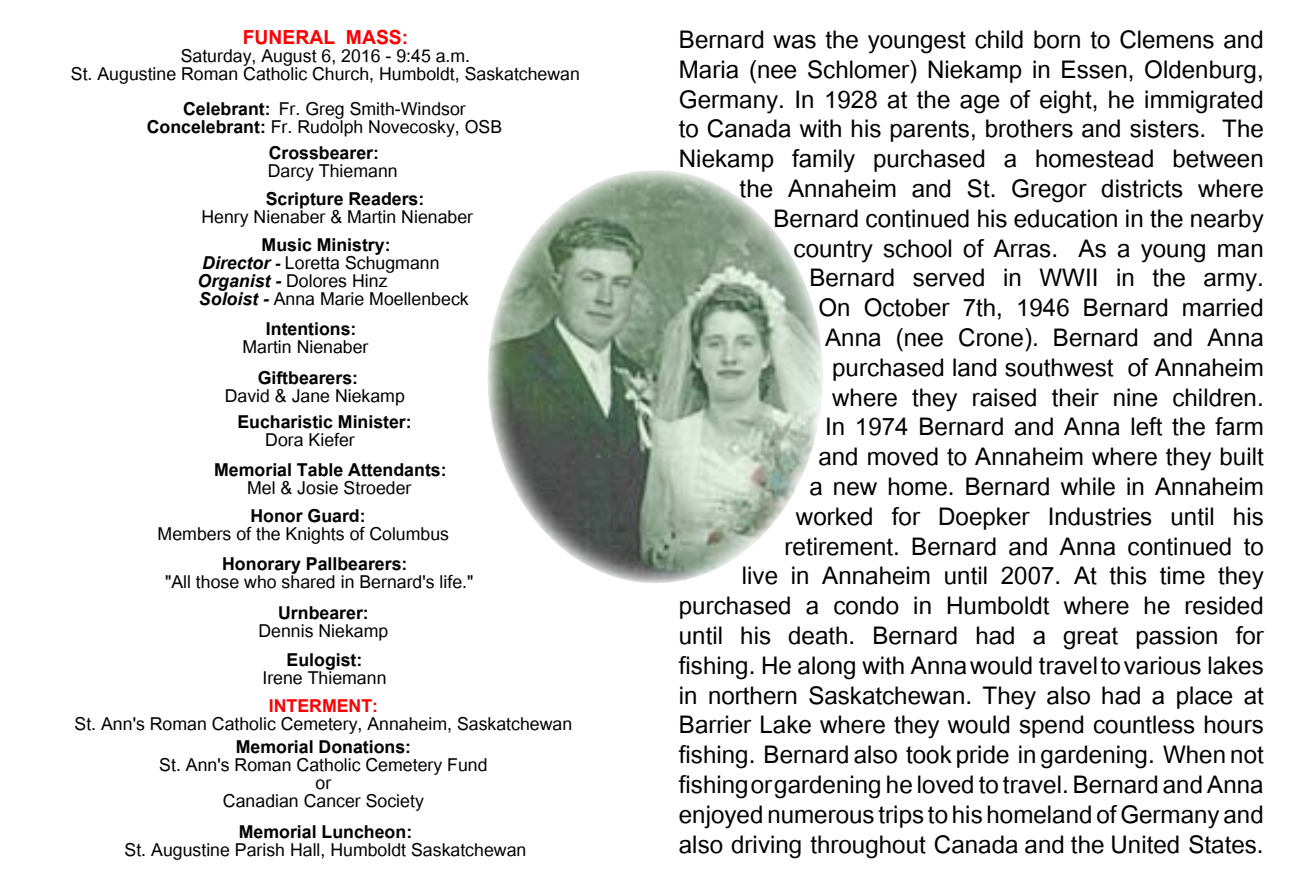
<style>
.page{position:relative;width:1296px;height:891px;background:#fff}
.page>*{position:absolute;margin:0;border:0;box-sizing:border-box;transform-origin:0 0}
.t1{font:33.75px/29.7px "Utsaah";color:#000;text-align:right}
.t2{font:700 27px "Utsaah";color:#f00}
.t3{font:24.75px/18px "Utsaah";color:#000;text-align:center}
.t4{font:700 24.75px "Utsaah";color:#000}
.t5{font:700 24.75px "Utsaah";color:#f00}
.s1{font-weight:700}
.s2{font-weight:700;font-style:italic}
.s3{font-weight:700;font-style:italic;font-size:22.5px}
</style>
<div class="page">
<img style="left:488px;top:170px;width:335px;height:413px">
<p class="t2" style="left:243px;top:24px;width:167px">FUNERAL MASS:</p>
<p class="t3" style="left:71px;top:49px;width:511px">Saturday, August 6, 2016 - 9:45 a.m.<br>St. Augustine Roman Catholic Church, Humboldt, Saskatchewan</p>
<p class="t3" style="left:147px;top:102px;width:357px"><span class="s1">Celebrant:</span> Fr. Greg Smith-Windsor<br><span class="s1">Concelebrant:</span> Fr. Rudolph Novecosky, OSB</p>
<p class="t4" style="left:269px;top:141px;width:112px">Crossbearer:</p>
<p class="t3" style="left:268px;top:164px;width:131px">Darcy Thiemann</p>
<p class="t4" style="left:266px;top:187px;width:160px">Scripture Readers:</p>
<p class="t3" style="left:201px;top:210px;width:273px">Henry Nienaber &amp; Martin Nienaber</p>
<p class="t3" style="left:198px;top:238px;width:273px;text-align:left;text-indent:64px"><span class="s1">Music Ministry:<br></span><span class="s2">Director</span> <span class="s3">-</span> Loretta Schugmann<br><span class="s2">Organist -</span> Dolores Hinz<br><span class="s2">Soloist -</span> Anna Marie Moellenbeck</p>
<p class="t4" style="left:266px;top:317px;width:92px">Intentions:</p>
<p class="t3" style="left:243px;top:340px;width:128px">Martin Nienaber</p>
<p class="t4" style="left:258px;top:366px;width:102px">Giftbearers:</p>
<p class="t3" style="left:225px;top:389px;width:182px">David &amp; Jane Niekamp</p>
<p class="t4" style="left:237px;top:410px;width:176px">Eucharistic Minister:</p>
<p class="t3" style="left:265px;top:433px;width:91px">Dora Kiefer</p>
<p class="t4" style="left:214px;top:458px;width:234px">Memorial Table Attendants:</p>
<p class="t3" style="left:247px;top:481px;width:166px">Mel &amp; Josie Stroeder</p>
<p class="t4" style="left:250px;top:503px;width:117px">Honor Guard:</p>
<p class="t3" style="left:158px;top:526px;width:293px">Members of the Knights of Columbus</p>
<p class="t4" style="left:222px;top:552px;width:187px">Honorary Pallbearers:</p>
<p class="t3" style="left:165px;top:575px;width:310px">"All those who shared in Bernard's life."</p>
<p class="t4" style="left:278px;top:600px;width:92px">Urnbearer:</p>
<p class="t3" style="left:258px;top:623px;width:131px">Dennis Niekamp</p>
<p class="t4" style="left:287px;top:647px;width:77px">Eulogist:</p>
<p class="t3" style="left:262px;top:670px;width:126px">Irene Thiemann</p>
<p class="t5" style="left:269px;top:693px;width:111px">INTERMENT:</p>
<p class="t3" style="left:75px;top:716px;width:499px">St. Ann's Roman Catholic Cemetery, Annaheim, Saskatchewan</p>
<p class="t4" style="left:236px;top:735px;width:177px">Memorial Donations:</p>
<p class="t3" style="left:159px;top:758px;width:330px">St. Ann's Roman Catholic Cemetery Fund or<br>Canadian Cancer Society</p>
<p class="t4" style="left:239px;top:819px;width:175px">Memorial Luncheon:</p>
<p class="t3" style="left:125px;top:842px;width:403px">St. Augustine Parish Hall, Humboldt Saskatchewan</p>
<p class="t1" style="left:679px;top:27px;width:587px">Bernard was the youngest child born to Clemens and Maria (nee Schlomer) Niekamp in Essen, Oldenburg, Germany. In 1928 at the age of eight, he immigrated to Canada with his parents, brothers and sisters. The Niekamp family purchased a homestead between the Annaheim and St. Gregor districts where Bernard continued his education in the nearby<br>country school of Arras. As a young man<br>Bernard served in WWII in the army.<br>On October 7th, 1946 Bernard married<br>Anna (nee Crone). Bernard and Anna<br>purchased land southwest of Annaheim<br>where they raised their nine children.<br>In 1974 Bernard and Anna left the farm<br>and moved to Annaheim where they built<br>a new home. Bernard while in Annaheim<br>worked for Doepker Industries until his retirement. Bernard and Anna continued to<br>live in Annaheim until 2007. At this time they purchased a condo in Humboldt where he resided until his death. Bernard had a great passion for fishing. He along with Anna would travel to various lakes in northern Saskatchewan. They also had a place at Barrier Lake where they would spend countless hours fishing. Bernard also took pride in gardening. When not fishing or gardening he loved to travel. Bernard and Anna enjoyed numerous trips to his homeland of Germany and also driving throughout Canada and the United States.</p>
</div>
